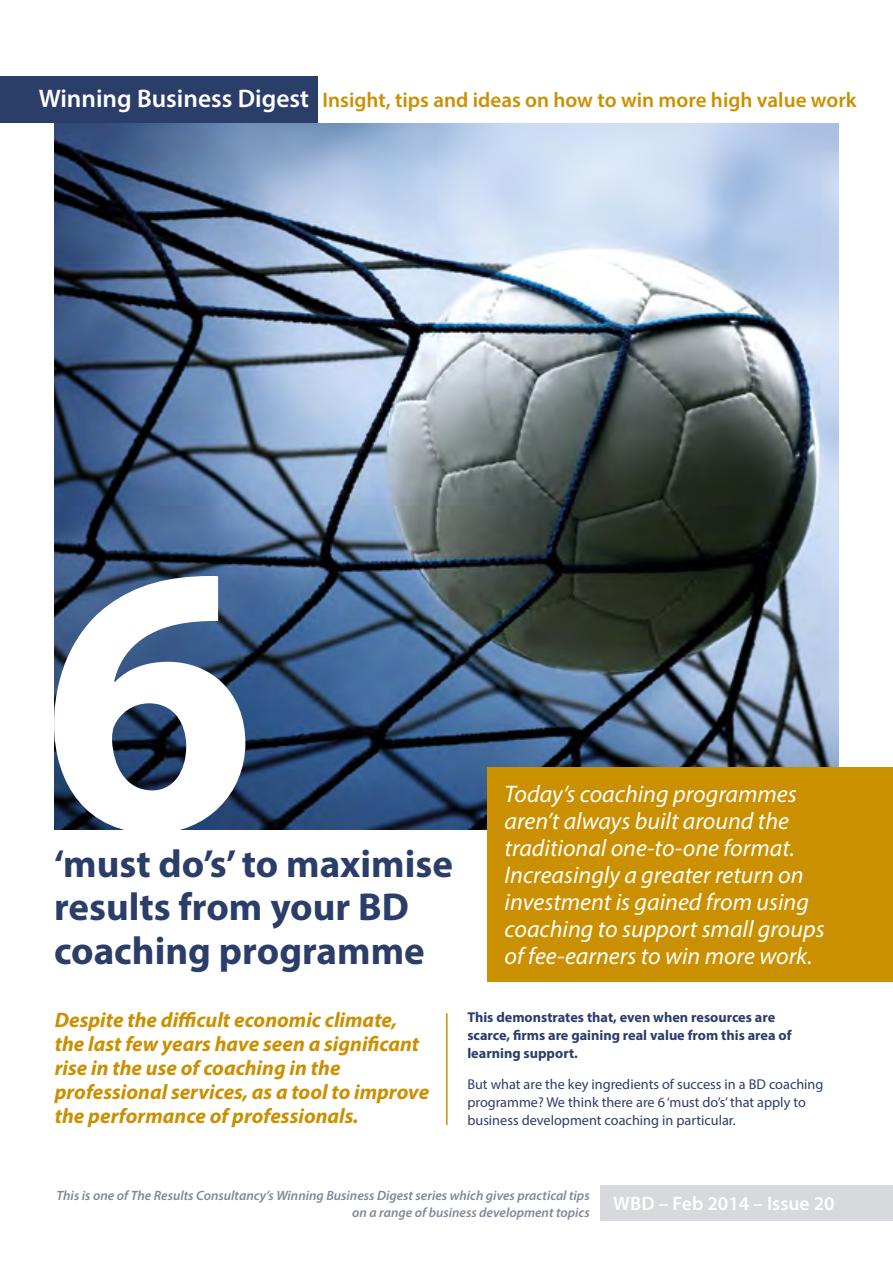
<style>
.page{position:relative;width:893px;height:1263px;background:#fff}
.page>*{position:absolute;margin:0;border:0;box-sizing:border-box;transform-origin:0 0}
.t1{font:700 384px "Myriad Pro";color:#fff}
.t2{font:700 39px/43.5px "Myriad Pro";color:#2b3e6a}
.t3{font:italic 24px/27px "Myriad Pro";color:#fff}
.t4{font:600 21.15px "Myriad Pro";color:#ca9000}
.t5{font:italic 700 21px/24px "Myriad Pro";color:#ca9000}
.t6{font:14.25px/18px "Myriad Pro";color:#2b3e6a}
.t7{font:700 14.25px/18px "Myriad Pro";color:#2b3e6a}
.t8{font:italic 600 13.5px/16.5px "Myriad Pro";color:#828799}
.s1{font-size:25.5px;color:#fff}
</style>
<div class="page">
<img style="left:55px;top:123px;width:783px;height:706px">
<div style="left:0;top:77px;width:317px;height:46px;background:#2b3e6a"></div>
<div style="left:488px;top:767px;width:405px;height:214px;background:#ca9000"></div>
<hr style="left:446px;top:1013px;width:2px;height:112px;background:#ca9000">
<div style="left:600px;top:1185px;width:293px;height:35px;background:#d8d9dd"></div>
<p class="t4" style="left:39px;top:87px;width:819px"><span class="s1">Winning Business Digest</span> Insight, tips and ideas on how to win more high value work</p>
<h1 class="t1" style="left:43px;top:449px;width:215px">6</h1>
<h2 class="t2" style="left:54px;top:840px;width:400px">‘must do’s’ to maximise results from your BD coaching programme</h2>
<p class="t3" style="left:505px;top:780px;width:322px">Today’s coaching programmes aren’t always built around the traditional one-to-one format.<br>Increasingly a greater return on investment is gained from using coaching to support small groups of fee-earners to win more work.</p>
<p class="t5" style="left:55px;top:1007px;width:376px">Despite the difficult economic climate, the last few years have seen a significant rise in the use of coaching in the professional services, as a tool to improve the performance of professionals.</p>
<p class="t7" style="left:467px;top:1007px;width:326px">This demonstrates that, even when resources are scarce, firms are gaining real value from this area of learning support.</p>
<p class="t6" style="left:467px;top:1074px;width:358px">But what are the key ingredients of success in a BD coaching programme? We think there are 6 ‘must do’s’ that apply to business development coaching in particular.</p>
<p class="t8" style="left:352px;top:1187px;width:484px;text-indent:-296px">This is one of The Results Consultancy’s Winning Business Digest series which gives practical tips<br>on a range of business development topics <sup>WBD</sup> <sup>–</sup> <sup>Feb</sup> <sup>2014</sup> <sup>–</sup> <sup>Issue</sup> <sup>20</sup></p>
</div>
